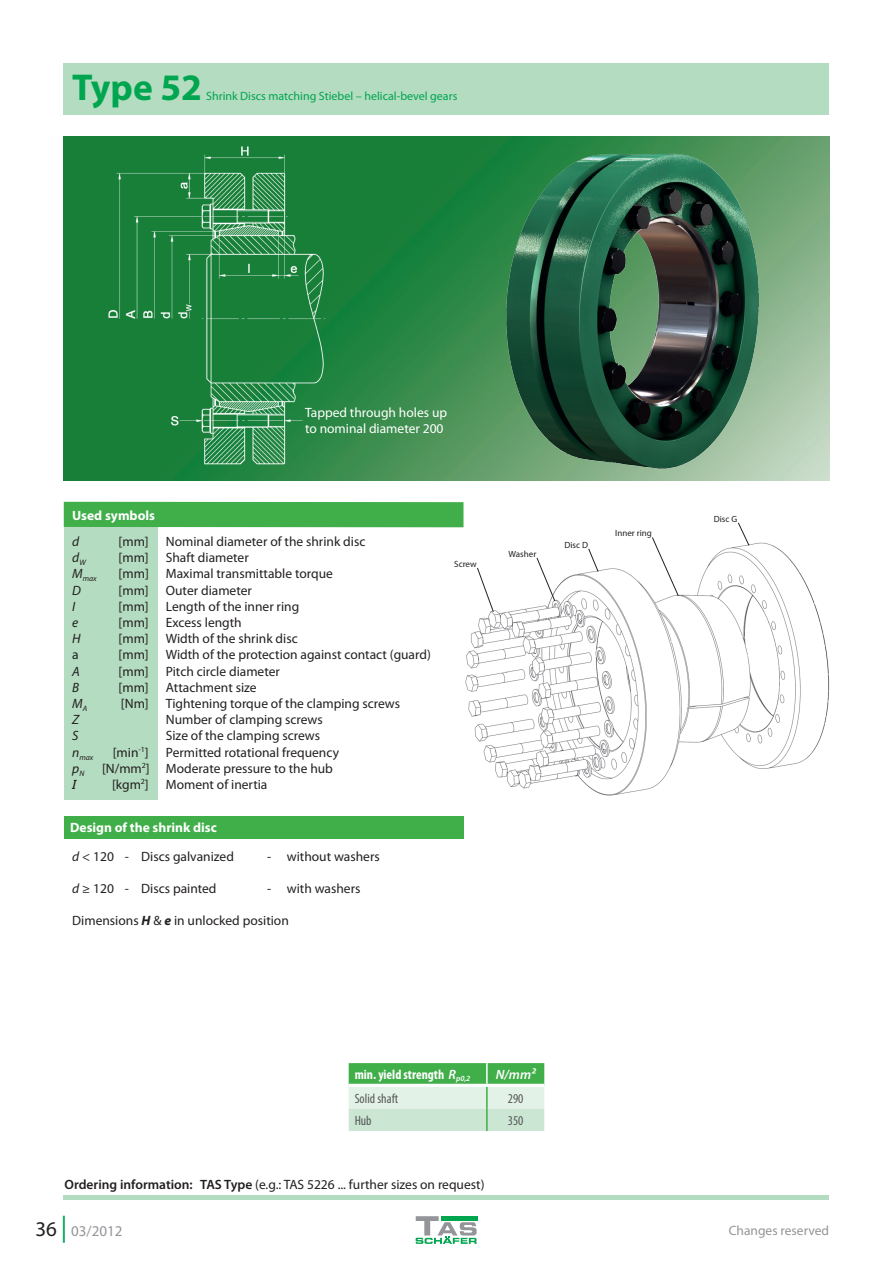
<style>
.page{position:relative;width:893px;height:1263px;background:#fff}
.page>*{position:absolute;margin:0;border:0;box-sizing:border-box;transform-origin:0 0}
.t1{font:700 37.5px "Myriad Pro";color:#00a54f}
.t2{font:15px "Myriad Pro";color:#939598}
.t3{font:13.5px "Myriad Pro";color:#231f20}
.t4{font:13.5px "Myriad Pro";color:#fff}
.t5{font:700 13.5px "Myriad Pro";color:#fff}
.t6{font:700 condensed 13.5px "Myriad Pro";color:#fff}
.t7{font:condensed 13.5px "Myriad Pro";color:#57585a}
.t8{font:13.5px "Myriad Pro";color:#939598}
.t9{font:italic 13.5px "Myriad Pro";color:#231f20}
.t10{font:italic 600 13.5px "Myriad Pro";color:#fff}
.t11{font:italic 13.5px "Rockwell";color:#231f20}
.t12{font:12px "Myriad Pro";color:#00a54f}
.t13{font:9px "Myriad Pro";color:#231f20}
.t14{font:italic 7.8px "Myriad Pro";color:#231f20}
.s1{font-style:italic}
.s2{font-weight:700;font-style:italic}
.s3{font-weight:600;font-style:italic;font-stretch:normal}
.s4{font-weight:600}
.s5{font-size:21px;color:#231f20}
.s6{font-size:27px;color:#00a54f}
</style>
<div class="page">
<div style="left:64px;top:64px;width:765px;height:51px;background:#b3dcc0"></div>
<hr style="left:64px;top:1195px;width:765px;height:4px;background:#b3dcc0">
<svg style="left:416px;top:1216px;width:61px;height:28px"></svg>
<img style="left:64px;top:136px;width:765px;height:345px">
<img style="left:465px;top:542px;width:365px;height:254px">
<svg style="left:476px;top:567px;width:18px;height:46px"></svg>
<svg style="left:536px;top:557px;width:20px;height:45px"></svg>
<svg style="left:587px;top:548px;width:12px;height:25px"></svg>
<svg style="left:737px;top:522px;width:13px;height:24px"></svg>
<svg style="left:651px;top:537px;width:28px;height:60px"></svg>
<img style="left:106px;top:142px;width:287px;height:333px">
<img style="left:498px;top:147px;width:268px;height:328px">
<div style="left:64px;top:816px;width:399px;height:23px;background:#40ae49"></div>
<svg style="left:349px;top:1063px;width:195px;height:68px;background:#a7d8ae"></svg>
<hr style="left:486px;top:1087px;width:2px;height:22px;background:#40ae49">
<hr style="left:486px;top:1109px;width:2px;height:22px;background:#40ae49">
<hr style="left:486px;top:1063px;width:2px;height:21px;background:#fff">
<hr style="left:349px;top:1084px;width:138px;height:3px;background:#fff">
<hr style="left:487px;top:1084px;width:57px;height:3px;background:#fff">
<div style="left:64px;top:527px;width:93px;height:272px;background:#b3dcc0"></div>
<div style="left:64px;top:502px;width:399px;height:25px;background:#40ae49"></div>
<p class="t1" style="left:72px;top:63px;width:131px">Type 52</p>
<p class="t12" style="left:206px;top:89px;width:253px">Shrink Discs matching Stiebel – helical-bevel gears</p>
<p class="t5" style="left:72px;top:506px;width:84px">Used symbols</p>
<p class="t4" style="left:305px;top:404px;width:144px">Tapped through holes up</p>
<p class="t4" style="left:305px;top:420px;width:140px">to nominal diameter 200</p>
<p class="t9" style="left:72px;top:533px;width:9px">d</p>
<p class="t3" style="left:119px;top:533px;width:32px">[mm]</p>
<p class="t3" style="left:166px;top:533px;width:201px">Nominal diameter of the shrink disc</p>
<p class="t9" style="left:72px;top:549px;width:15px">d<sub>W</sub></p>
<p class="t3" style="left:119px;top:549px;width:32px">[mm]</p>
<p class="t3" style="left:166px;top:549px;width:84px">Shaft diameter</p>
<p class="t14" style="left:72px;top:574px;width:26px"><sup>M</sup>max</p>
<p class="t3" style="left:119px;top:565px;width:32px">[mm]</p>
<p class="t3" style="left:166px;top:565px;width:169px">Maximal transmittable torque</p>
<p class="t9" style="left:72px;top:582px;width:10px">D</p>
<p class="t3" style="left:119px;top:582px;width:32px">[mm]</p>
<p class="t3" style="left:166px;top:582px;width:88px">Outer diameter</p>
<p class="t9" style="left:72px;top:598px;width:5px">I</p>
<p class="t3" style="left:119px;top:598px;width:32px">[mm]</p>
<p class="t3" style="left:166px;top:598px;width:135px">Length of the inner ring</p>
<p class="t9" style="left:72px;top:614px;width:8px">e</p>
<p class="t3" style="left:119px;top:614px;width:32px">[mm]</p>
<p class="t3" style="left:166px;top:614px;width:77px">Excess length</p>
<p class="t9" style="left:72px;top:630px;width:10px">H</p>
<p class="t3" style="left:119px;top:630px;width:32px">[mm]</p>
<p class="t3" style="left:166px;top:630px;width:133px">Width of the shrink disc</p>
<p class="t3" style="left:72px;top:646px;width:8px">a</p>
<p class="t3" style="left:119px;top:646px;width:32px">[mm]</p>
<p class="t3" style="left:166px;top:646px;width:267px">Width of the protection against contact (guard)</p>
<p class="t9" style="left:72px;top:663px;width:9px">A</p>
<p class="t3" style="left:119px;top:663px;width:32px">[mm]</p>
<p class="t3" style="left:166px;top:663px;width:116px">Pitch circle diameter</p>
<p class="t9" style="left:72px;top:679px;width:9px">B</p>
<p class="t3" style="left:119px;top:679px;width:32px">[mm]</p>
<p class="t3" style="left:166px;top:679px;width:92px">Attachment size</p>
<p class="t9" style="left:72px;top:695px;width:17px">M<sub>A</sub></p>
<p class="t3" style="left:121px;top:695px;width:29px">[Nm]</p>
<p class="t3" style="left:166px;top:695px;width:236px">Tightening torque of the clamping screws</p>
<p class="t9" style="left:72px;top:711px;width:9px">Z</p>
<p class="t3" style="left:166px;top:711px;width:158px">Number of clamping screws</p>
<p class="t9" style="left:72px;top:727px;width:8px">S</p>
<p class="t3" style="left:166px;top:727px;width:156px">Size of the clamping screws</p>
<p class="t14" style="left:72px;top:752px;width:23px"><sup>n</sup>max</p>
<p class="t3" style="left:113px;top:744px;width:38px">[min<sup>-1</sup>]</p>
<p class="t3" style="left:166px;top:744px;width:175px">Permitted rotational frequency</p>
<p class="t9" style="left:72px;top:760px;width:14px">p<sub>N</sub></p>
<p class="t3" style="left:102px;top:760px;width:232px">[N/mm<sup>2</sup>] Moderate pressure to the hub</p>
<p class="t11" style="left:72px;top:777px;width:5px">I</p>
<p class="t3" style="left:112px;top:776px;width:38px">[kgm<sup>2</sup>]</p>
<p class="t3" style="left:166px;top:776px;width:103px">Moment of inertia</p>
<p class="t5" style="left:70px;top:819px;width:148px">Design of the shrink disc</p>
<p class="t3" style="left:72px;top:848px;width:163px"><span class="s1">d</span> &lt; 120 - Discs galvanized</p>
<p class="t3" style="left:267px;top:848px;width:114px">- without washers</p>
<p class="t3" style="left:72px;top:880px;width:146px"><span class="s1">d</span> ≥ 120 - Discs painted</p>
<p class="t3" style="left:267px;top:880px;width:95px">- with washers</p>
<p class="t3" style="left:72px;top:912px;width:218px">Dimensions <span class="s2">H</span> &amp; <span class="s2">e</span> in unlocked position</p>
<p class="t13" style="left:454px;top:558px;width:24px">Screw</p>
<p class="t13" style="left:509px;top:548px;width:29px">Washer</p>
<p class="t13" style="left:564px;top:540px;width:25px">Disc D</p>
<p class="t13" style="left:615px;top:528px;width:38px">Inner ring</p>
<p class="t6" style="left:355px;top:1066px;width:117px">min. yield strength <span class="s3">R</span><sub>p0,2</sub></p>
<p class="t10" style="left:496px;top:1066px;width:41px">N/mm²</p>
<p class="t7" style="left:355px;top:1090px;width:45px">Solid shaft</p>
<p class="t7" style="left:508px;top:1090px;width:17px">290</p>
<p class="t7" style="left:355px;top:1112px;width:19px">Hub</p>
<p class="t7" style="left:508px;top:1112px;width:17px">350</p>
<p class="t3" style="left:65px;top:1176px;width:421px"><span class="s4">Ordering information: TAS Type</span> (e.g.: TAS 5226 ... further sizes on request)</p>
<p class="t13" style="left:714px;top:513px;width:25px">Disc G</p>
<p class="t2" style="left:36px;top:1222px;width:88px"><span class="s5">36</span> <span class="s6">|</span> 03/2012</p>
<p class="t8" style="left:729px;top:1222px;width:102px">Changes reserved</p>
</div>
